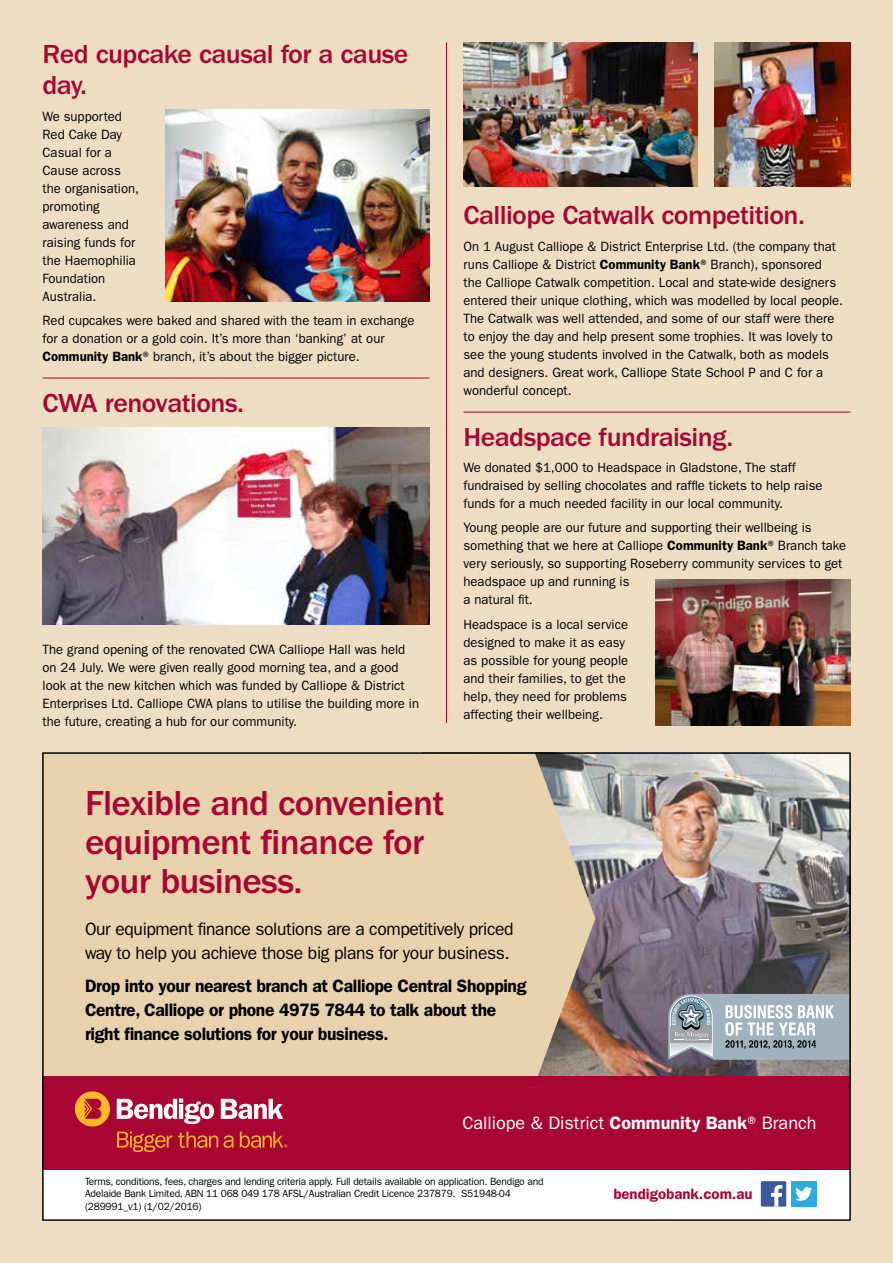
<style>
.page{position:relative;width:893px;height:1263px;background:#eddec3}
.page>*{position:absolute;margin:0;border:0;box-sizing:border-box;transform-origin:0 0}
.t1{font:500 36px/39px "ITC Franklin Gothic Std";letter-spacing:-.02em;color:#a90533}
.t2{font:500 27px/31.5px "Franklin Gothic";letter-spacing:-.02em;color:#a90533}
.t3{font:600 18px/24px "ITC Franklin Gothic Std";letter-spacing:-.02em;color:#000}
.t4{font:18px/24px "ITC Franklin Gothic Std";letter-spacing:-.02em;color:#000}
.t5{font:18px "ITC Franklin Gothic Std";color:#fff}
.t6{font:600 15px "ITC Franklin Gothic Std";color:#a90533}
.t7{font:13.5px/18px "Franklin Gothic";color:#000}
.t8{font:10.5px/12px "ITC Franklin Gothic Std";letter-spacing:-.02em;color:#000}
.s1{font-weight:600}
</style>
<div class="page">
<hr style="left:446px;top:43px;width:1px;height:680px;background:#a90533">
<img style="left:463px;top:43px;width:234px;height:143px">
<img style="left:43px;top:427px;width:386px;height:197px">
<img style="left:165px;top:109px;width:264px;height:193px">
<img style="left:714px;top:43px;width:136px;height:144px">
<img style="left:655px;top:580px;width:195px;height:146px">
<div style="left:43px;top:753px;width:807px;height:467px;background:#fff"></div>
<img style="left:595px;top:755px;width:253px;height:321px">
<div style="left:45px;top:755px;width:550px;height:321px;background:#e7d2ad"></div>
<div style="left:761px;top:1181px;width:25px;height:25px;background:#3c5a99"></div>
<svg style="left:771px;top:1185px;width:11px;height:21px"></svg>
<div style="left:791px;top:1181px;width:25px;height:25px;background:#2caae1"></div>
<svg style="left:795px;top:1187px;width:17px;height:14px"></svg>
<div style="left:43px;top:1076px;width:807px;height:94px;background:#a90533"></div>
<div style="left:75px;top:1091px;width:35px;height:35px;background:#fdb927;border-radius:50%"></div>
<svg style="left:85px;top:1099px;width:16px;height:20px"></svg>
<svg style="left:117px;top:1098px;width:97px;height:26px"></svg>
<svg style="left:221px;top:1099px;width:62px;height:20px"></svg>
<svg style="left:117px;top:1131px;width:117px;height:21px"></svg>
<svg style="left:240px;top:1131px;width:47px;height:17px"></svg>
<svg style="left:668px;top:994px;width:180px;height:66px;background:#a5b2bb"></svg>
<hr style="left:43px;top:378px;width:386px;height:1px;background:#a90533">
<hr style="left:463px;top:412px;width:387px;height:1px;background:#a90533">
<h2 class="t2" style="left:43px;top:38px;width:367px">Red cupcake causal for a cause day.</h2>
<p class="t7" style="left:43px;top:107px;width:98px">We supported<br>Red Cake Day<br>Casual for a<br>Cause across the organisation, promoting awareness and raising funds for the Haemophilia<br>Foundation<br>Australia.</p>
<p class="t7" style="left:43px;top:312px;width:373px">Red cupcakes were baked and shared with the team in exchange for a donation or a gold coin. It’s more than ‘banking’ at our<br><span class="s1">Community Bank</span>® branch, it’s about the bigger picture.</p>
<h2 class="t2" style="left:43px;top:387px;width:203px">CWA renovations.</h2>
<p class="t7" style="left:43px;top:641px;width:378px">The grand opening of the renovated CWA Calliope Hall was held on 24 July. We were given really good morning tea, and a good look at the new kitchen which was funded by Calliope &amp; District Enterprises Ltd. Calliope CWA plans to utilise the building more in the future, creating a hub for our community.</p>
<h2 class="t2" style="left:463px;top:200px;width:343px">Calliope Catwalk competition.</h2>
<p class="t7" style="left:463px;top:237px;width:381px">On 1 August Calliope &amp; District Enterprise Ltd. (the company that runs Calliope &amp; District <span class="s1">Community Bank</span>® Branch), sponsored the Calliope Catwalk competition. Local and state-wide designers entered their unique clothing, which was modelled by local people.<br>The Catwalk was well attended, and some of our staff were there to enjoy the day and help present some trophies. It was lovely to see the young students involved in the Catwalk, both as models and designers. Great work, Calliope State School P and C for a wonderful concept.</p>
<h2 class="t2" style="left:463px;top:421px;width:271px">Headspace fundraising.</h2>
<p class="t7" style="left:463px;top:459px;width:361px">We donated $1,000 to Headspace in Gladstone, The staff fundraised by selling chocolates and raffle tickets to help raise funds for a much needed facility in our local community.</p>
<p class="t7" style="left:463px;top:519px;width:384px">Young people are our future and supporting their wellbeing is something that we here at Calliope <span class="s1">Community Bank</span>® Branch take very seriously, so supporting Roseberry community services to get headspace up and running is<br>a natural fit.</p>
<p class="t7" style="left:463px;top:615px;width:166px">Headspace is a local service designed to make it as easy as possible for young people and their families, to get the help, they need for problems affecting their wellbeing.</p>
<h1 class="t1" style="left:85px;top:783px;width:361px">Flexible and convenient equipment finance for your business.</h1>
<h3 class="t4" style="left:85px;top:917px;width:430px">Our equipment finance solutions are a competitively priced way to help you achieve those big plans for your business.</h3>
<h3 class="t3" style="left:85px;top:974px;width:443px">Drop into your nearest branch at Calliope Central Shopping<br>Centre, Calliope or phone 4975 7844 to talk about the right finance solutions for your business.</h3>
<h3 class="t5" style="left:462px;top:1113px;width:356px">Calliope &amp; District <span class="s1">Community Bank</span>® Branch</h3>
<p class="t8" style="left:85px;top:1176px;width:460px">Terms, conditions, fees, charges and lending criteria apply. Full details available on application. Bendigo and<br>Adelaide Bank Limited, ABN 11 068 049 178 AFSL/Australian Credit Licence 237879. S51948-04 (289991_v1) (1/02/2016)</p>
<p class="t6" style="left:613px;top:1185px;width:141px">bendigobank.com.au</p>
</div>
